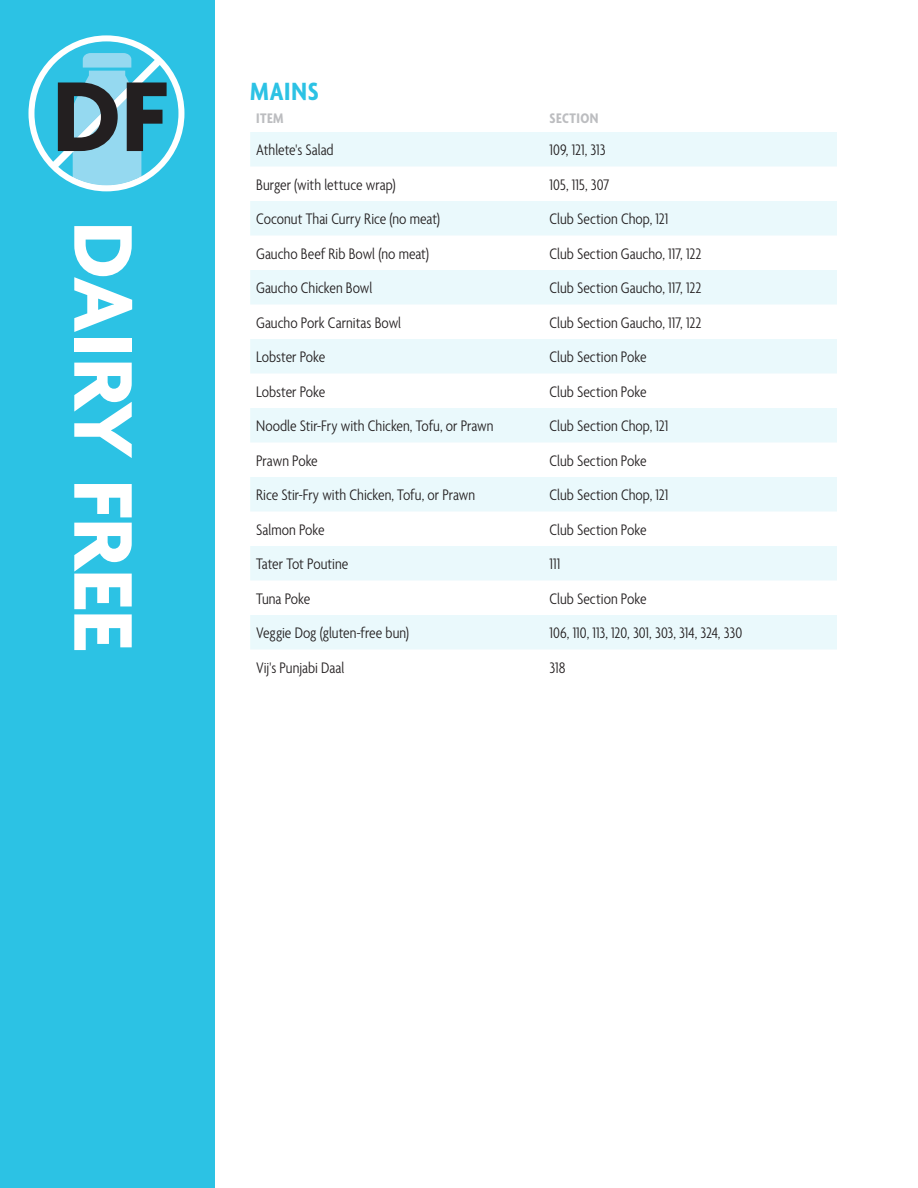
<style>
.page{position:relative;width:918px;height:1188px;background:#fff}
.page>*{position:absolute;margin:0;border:0;box-sizing:border-box;transform-origin:0 0}
.t1{font:700 107.4px "Agenda";color:#231f20}
.t2{font:700 90px "Agenda";color:#fff}
.t3{font:700 condensed 27px "Agenda";letter-spacing:.03em;color:#2cc2e4}
.t4{font:300 condensed 16.5px "Agenda";color:#231f20}
.t5{font:700 condensed 15px "Agenda";letter-spacing:.03em;color:#bcbdc0}
</style>
<div class="page">
<div style="left:0;top:0;width:214px;height:1188px;background:#2cc2e4"></div>
<svg style="left:28px;top:35px;width:156px;height:156px"></svg>
<svg style="left:250px;top:132px;width:587px;height:518px;fill:#eaf9fc"></svg>
<h1 class="t1" style="left:52px;top:51px;width:116px">DF</h1>
<p class="t3" style="left:250px;top:76px;width:70px">MAINS</p>
<p class="t5" style="left:256px;top:109px;width:29px">ITEM</p>
<p class="t5" style="left:550px;top:109px;width:50px">SECTION</p>
<p class="t4" style="left:256px;top:141px;width:79px">Athlete's Salad</p>
<p class="t4" style="left:550px;top:141px;width:57px">109, 121, 313</p>
<p class="t4" style="left:256px;top:175px;width:141px">Burger (with lettuce wrap)</p>
<p class="t4" style="left:550px;top:175px;width:61px">105, 115, 307</p>
<p class="t4" style="left:256px;top:210px;width:185px">Coconut Thai Curry Rice (no meat)</p>
<p class="t4" style="left:550px;top:210px;width:120px">Club Section Chop, 121</p>
<p class="t4" style="left:256px;top:244px;width:174px">Gaucho Beef Rib Bowl (no meat)</p>
<p class="t4" style="left:550px;top:244px;width:153px">Club Section Gaucho, 117, 122</p>
<p class="t4" style="left:256px;top:279px;width:118px">Gaucho Chicken Bowl</p>
<p class="t4" style="left:550px;top:279px;width:153px">Club Section Gaucho, 117, 122</p>
<p class="t4" style="left:256px;top:313px;width:147px">Gaucho Pork Carnitas Bowl</p>
<p class="t4" style="left:550px;top:313px;width:153px">Club Section Gaucho, 117, 122</p>
<p class="t4" style="left:256px;top:348px;width:71px">Lobster Poke</p>
<p class="t4" style="left:550px;top:348px;width:98px">Club Section Poke</p>
<p class="t4" style="left:256px;top:382px;width:71px">Lobster Poke</p>
<p class="t4" style="left:550px;top:382px;width:98px">Club Section Poke</p>
<p class="t4" style="left:256px;top:417px;width:239px">Noodle Stir-Fry with Chicken, Tofu, or Prawn</p>
<p class="t4" style="left:550px;top:417px;width:120px">Club Section Chop, 121</p>
<p class="t4" style="left:256px;top:451px;width:63px">Prawn Poke</p>
<p class="t4" style="left:550px;top:451px;width:98px">Club Section Poke</p>
<p class="t4" style="left:256px;top:486px;width:221px">Rice Stir-Fry with Chicken, Tofu, or Prawn</p>
<p class="t4" style="left:550px;top:486px;width:120px">Club Section Chop, 121</p>
<p class="t4" style="left:256px;top:520px;width:70px">Salmon Poke</p>
<p class="t4" style="left:550px;top:520px;width:98px">Club Section Poke</p>
<p class="t4" style="left:256px;top:555px;width:94px">Tater Tot Poutine</p>
<p class="t4" style="left:550px;top:555px;width:12px">111</p>
<p class="t4" style="left:256px;top:589px;width:56px">Tuna Poke</p>
<p class="t4" style="left:550px;top:589px;width:98px">Club Section Poke</p>
<p class="t4" style="left:256px;top:624px;width:155px">Veggie Dog (gluten-free bun)</p>
<p class="t4" style="left:550px;top:624px;width:194px">106, 110, 113, 120, 301, 303, 314, 324, 330</p>
<p class="t4" style="left:256px;top:658px;width:90px">Vij's Punjabi Daal</p>
<p class="t4" style="left:550px;top:658px;width:18px">318</p>
<p class="t2" style="left:158px;top:221px;width:431px;rotate:90deg">DAIRY FREE</p>
</div>
